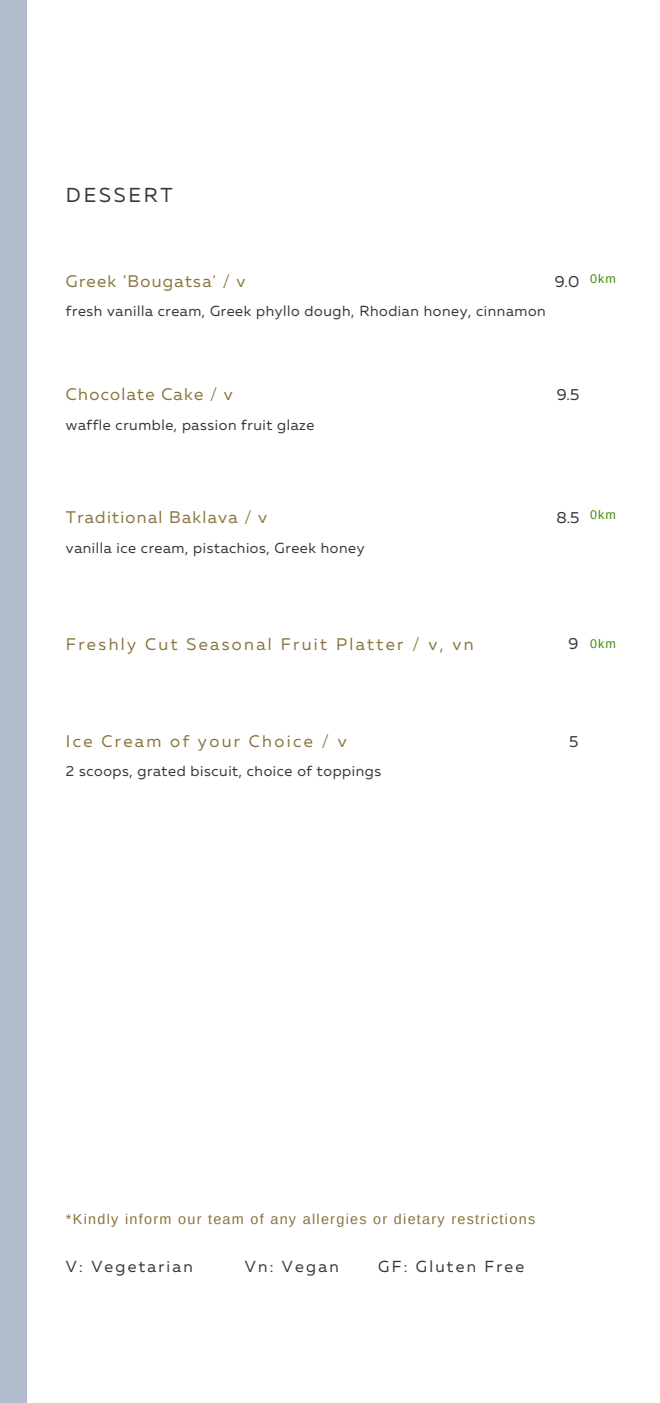
<style>
.page{position:relative;width:660px;height:1403px;background:#fff}
.page>*{position:absolute;margin:0;border:0;box-sizing:border-box;transform-origin:0 0}
.t1{font:20.25px "Muller";letter-spacing:.14em;color:#373535}
.t2{font:16.8px "Muller";letter-spacing:.14em;color:#8a743e}
.t3{font:16.8px "Muller";letter-spacing:.075em;color:#8a743e}
.t4{font:16.05px "Muller";letter-spacing:.14em;color:#373535}
.t5{font:14.55px "Muller";letter-spacing:.04em;color:#373535}
.t6{font:14.4px "Arimo";letter-spacing:.09em;color:#8a743e}
.t7{font:12.45px "Arimo";letter-spacing:.08em;color:#428d07}
</style>
<div class="page">
<div style="left:0;top:0;width:27px;height:1403px;background:#b1bccc"></div>
<h2 class="t1" style="left:66px;top:187px;width:108px">DESSERT</h2>
<h3 class="t3" style="left:66px;top:274px;width:181px">Greek 'Bougatsa' / v</h3>
<p class="t5" style="left:66px;top:304px;width:481px">fresh vanilla cream, Greek phyllo dough, Rhodian honey, cinnamon</p>
<h4 class="t4" style="left:554px;top:274px;width:26px">9.0</h4>
<h4 class="t7" style="left:590px;top:272px;width:27px">0km</h4>
<p class="t3" style="left:66px;top:387px;width:168px">Chocolate Cake / v</p>
<h3 class="t4" style="left:556px;top:388px;width:24px">9.5</h3>
<h2 class="t5" style="left:66px;top:419px;width:250px">waffle crumble, passion fruit glaze</h2>
<h3 class="t3" style="left:66px;top:510px;width:203px">Traditional Baklava / v</h3>
<p class="t4" style="left:556px;top:510px;width:25px">8.5</p>
<p class="t5" style="left:66px;top:541px;width:300px">vanilla ice cream, pistachios, Greek honey</p>
<h4 class="t7" style="left:590px;top:508px;width:27px">0km</h4>
<h1 class="t2" style="left:66px;top:637px;width:409px">Freshly Cut Seasonal Fruit Platter / v, vn</h1>
<h3 class="t4" style="left:568px;top:637px;width:11px">9</h3>
<h3 class="t7" style="left:590px;top:637px;width:27px">0km</h3>
<p class="t2" style="left:66px;top:734px;width:282px">Ice Cream of your Choice / v</p>
<h3 class="t4" style="left:569px;top:734px;width:11px">5</h3>
<h2 class="t5" style="left:66px;top:765px;width:317px">2 scoops, grated biscuit, choice of toppings</h2>
<h4 class="t6" style="left:66px;top:1211px;width:470px">*Kindly inform our team of any allergies or dietary restrictions</h4>
<h4 class="t4" style="left:66px;top:1260px;width:128px">V: Vegetarian</h4>
<h4 class="t4" style="left:245px;top:1260px;width:95px">Vn: Vegan</h4>
<h4 class="t4" style="left:378px;top:1260px;width:147px">GF: Gluten Free</h4>
</div>
